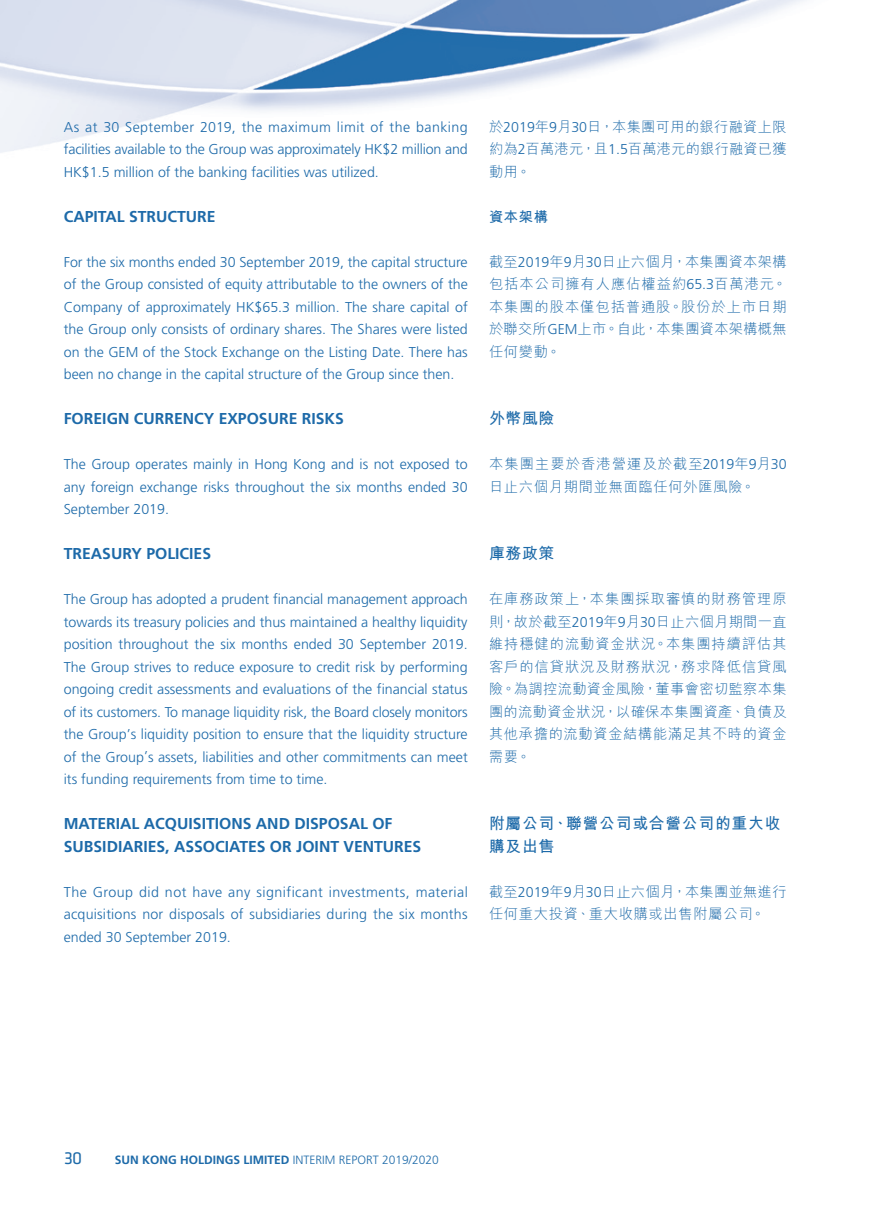
<style>
.page{position:relative;width:893px;height:1212px;background:#fff}
.page>*{position:absolute;margin:0;border:0;box-sizing:border-box;transform-origin:0 0}
.t1{font:18px "Klavika Regular TF";color:#1d6aa9}
.Heading_1{font:700 15.75px/22.5px "Frutiger LT Std";color:#1d6aa9}
.C_Heading_1{font:700 15.75px/22.5px "M Hei HK";letter-spacing:.05em;color:#1d6aa9}
.Body_Text{font:300 14.25px/22.5px "Frutiger LT Std";color:#1d6aa9;text-align:justify}
.C_Body_Text{font:300 14.25px/22.5px "M Hei HK";letter-spacing:.045em;color:#1d6aa9;text-align:justify}
.C_Heading_2{font:700 14.25px "M Hei HK";color:#1d6aa9}
.t2{font:700 12px "Frutiger LT Std";color:#1d6aa9}
.s1{font-family:"Frutiger LT Std"}
.s2{font-weight:300}
</style>
<div class="page">
<img style="left:0;top:0;width:805px;height:153px">
<p class="Body_Text" style="left:64px;top:116px;width:406px">As at 30 September 2019, the maximum limit of the banking facilities available to the Group was approximately HK$2 million and HK$1.5 million of the banking facilities was utilized.</p>
<p class="Heading_1" style="left:64px;top:205px;width:153px">CAPITAL STRUCTURE</p>
<p class="Body_Text" style="left:64px;top:251px;width:406px">For the six months ended 30 September 2019, the capital structure of the Group consisted of equity attributable to the owners of the Company of approximately HK$65.3 million. The share capital of the Group only consists of ordinary shares. The Shares were listed on the GEM of the Stock Exchange on the Listing Date. There has been no change in the capital structure of the Group since then.</p>
<p class="Heading_1" style="left:64px;top:408px;width:282px">FOREIGN CURRENCY EXPOSURE RISKS</p>
<p class="Body_Text" style="left:64px;top:453px;width:405px">The Group operates mainly in Hong Kong and is not exposed to any foreign exchange risks throughout the six months ended 30<br>September 2019.</p>
<p class="Heading_1" style="left:64px;top:543px;width:149px">TREASURY POLICIES</p>
<p class="Body_Text" style="left:64px;top:588px;width:405px">The Group has adopted a prudent financial management approach towards its treasury policies and thus maintained a healthy liquidity position throughout the six months ended 30 September 2019.<br>The Group strives to reduce exposure to credit risk by performing ongoing credit assessments and evaluations of the financial status of its customers. To manage liquidity risk, the Board closely monitors the Group’s liquidity position to ensure that the liquidity structure of the Group’s assets, liabilities and other commitments can meet its funding requirements from time to time.</p>
<p class="Heading_1" style="left:64px;top:813px;width:359px">MATERIAL ACQUISITIONS AND DISPOSAL OF<br>SUBSIDIARIES, ASSOCIATES OR JOINT VENTURES</p>
<p class="Body_Text" style="left:64px;top:881px;width:406px">The Group did not have any significant investments, material acquisitions nor disposals of subsidiaries during the six months ended 30 September 2019.</p>
<p class="C_Body_Text" style="left:489px;top:115px;width:299px">於<span class="s1">2019</span>年<span class="s1">9</span>月<span class="s1">30</span>日，本集團可用的銀行融資上限約為<span class="s1">2</span>百萬港元，且<span class="s1">1.5</span>百萬港元的銀行融資已獲動用。</p>
<p class="C_Heading_2" style="left:489px;top:206px;width:61px">資本架構</p>
<p class="C_Body_Text" style="left:489px;top:250px;width:299px">截至<span class="s1">2019</span>年<span class="s1">9</span>月<span class="s1">30</span>日止六個月，本集團資本架構包括本公司擁有人應佔權益約<span class="s1">65.3</span>百萬港元。本集團的股本僅包括普通股。股份於上市日期於聯交所<span class="s1">GEM</span>上市。自此，本集團資本架構概無任何變動。</p>
<p class="C_Heading_1" style="left:489px;top:406px;width:67px">外幣風險</p>
<p class="C_Body_Text" style="left:489px;top:453px;width:299px">本集團主要於香港營運及於截至<span class="s1">2019</span>年<span class="s1">9</span>月<span class="s1">30</span>日止六個月期間並無面臨任何外匯風險。</p>
<p class="C_Heading_1" style="left:489px;top:541px;width:67px">庫務政策</p>
<p class="C_Body_Text" style="left:489px;top:588px;width:299px">在庫務政策上，本集團採取審慎的財務管理原則，故於截至<span class="s1">2019</span>年<span class="s1">9</span>月<span class="s1">30</span>日止六個月期間一直維持穩健的流動資金狀況。本集團持續評估其客戶的信貸狀況及財務狀況，務求降低信貸風險。為調控流動資金風險，董事會密切監察本集團的流動資金狀況，以確保本集團資產、負債及其他承擔的流動資金結構能滿足其不時的資金需要。</p>
<p class="C_Heading_1" style="left:489px;top:811px;width:293px">附屬公司、聯營公司或合營公司的重大收購及出售</p>
<p class="C_Body_Text" style="left:489px;top:880px;width:299px">截至<span class="s1">2019</span>年<span class="s1">9</span>月<span class="s1">30</span>日止六個月，本集團並無進行任何重大投資、重大收購或出售附屬公司。</p>
<p class="t1" style="left:64px;top:1148px;width:20px">30</p>
<p class="t2" style="left:115px;top:1152px;width:326px">SUN KONG HOLDINGS LIMITED <span class="s2">INTERIM REPORT 2019/2020</span></p>
</div>
